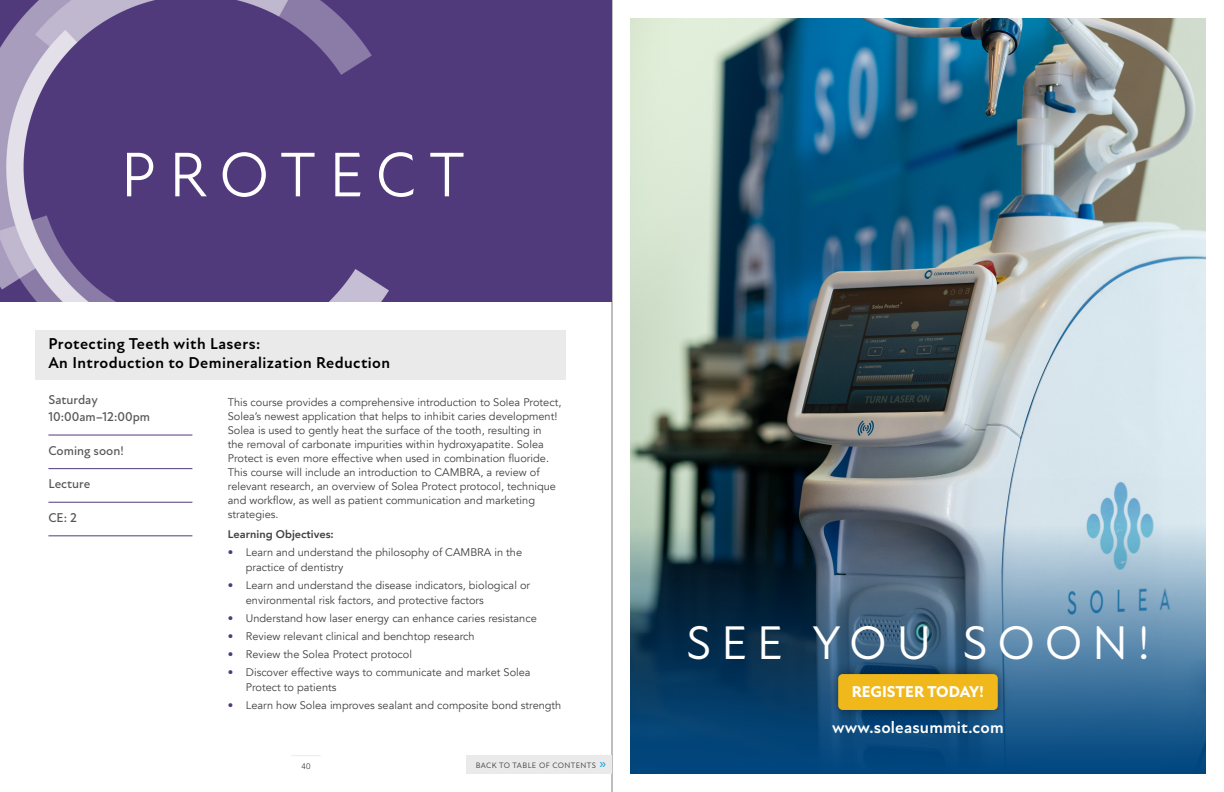
<style>
.page{position:relative;width:1224px;height:792px;background:#fff}
.page>*{position:absolute;margin:0;border:0;box-sizing:border-box;transform-origin:0 0}
.t1{font:64px "New Atten";letter-spacing:.195em;color:#fff}
.t2{font:48px "New Atten";letter-spacing:.2em;color:#fff}
.t3{font:700 17px "New Atten";letter-spacing:.01em;color:#fff}
.t4{font:700 16px/19.2px "New Atten";letter-spacing:.025em;color:#000}
.t5{font:800 16px "New Atten";color:#fff}
.t6{font:500 13px/17px "New Atten";color:#565659}
.t7{font:11px/14px "Avenir";color:#414042}
.t8{font:800 11px "Avenir";color:#414042}
.t9{font:8px "New Atten";letter-spacing:.05em;color:#414042}
.t10{font:8px "Avenir";color:#414042}
.s1{color:#513a7b}
.s2{font-size:14px;color:#009ddc}
</style>
<div class="page">
<hr style="left:291px;top:755px;width:30px;height:1px;background:#ebeaea">
<hr style="left:612px;top:0;width:1px;height:792px;background:#7b7c7f">
<hr style="left:48px;top:435px;width:144px;height:1px;background:#513a7b">
<hr style="left:48px;top:468px;width:144px;height:1px;background:#513a7b">
<hr style="left:48px;top:502px;width:144px;height:1px;background:#513a7b">
<hr style="left:48px;top:536px;width:144px;height:1px;background:#513a7b">
<div style="left:35px;top:330px;width:531px;height:50px;background:#ebeaea"></div>
<div style="left:0;top:0;width:612px;height:302px;background:#513a7b"></div>
<img style="left:0;top:0;width:388px;height:302px">
<img style="left:630px;top:18px;width:576px;height:461px">
<img style="left:630px;top:479px;width:576px;height:295px">
<div style="left:826px;top:662px;width:184px;height:60px;background:#000;opacity:.5"></div>
<div style="left:838px;top:674px;width:160px;height:36px;background:#f1b81b;border-radius:4px"></div>
<div style="left:466px;top:755px;width:145px;height:19px;background:#ebeaea"></div>
<h1 class="t1" style="left:120px;top:137px;width:346px">PROTECT</h1>
<h3 class="t4" style="left:48px;top:334px;width:343px">Protecting Teeth with Lasers:<br>An Introduction to Demineralization Reduction</h3>
<p class="t6" style="left:48px;top:392px;width:103px">Saturday<br>10:00am–12:00pm</p>
<p class="t6" style="left:48px;top:442px;width:77px">Coming soon!</p>
<p class="t6" style="left:48px;top:476px;width:43px">Lecture</p>
<p class="t6" style="left:48px;top:509px;width:30px">CE: 2</p>
<p class="t7" style="left:228px;top:395px;width:335px">This course provides a comprehensive introduction to Solea Protect, Solea’s newest application that helps to inhibit caries development!<br>Solea is used to gently heat the surface of the tooth, resulting in<br>the removal of carbonate impurities within hydroxyapatite. Solea Protect is even more effective when used in combination fluoride.<br>This course will include an introduction to CAMBRA, a review of relevant research, an overview of Solea Protect protocol, technique and workflow, as well as patient communication and marketing strategies.</p>
<p class="t8" style="left:228px;top:524px;width:107px">Learning Objectives:</p>
<p class="t7" style="left:246px;top:545px;width:278px;line-height:15px;text-indent:-18px"><span class="s1">•</span> Learn and understand the philosophy of CAMBRA in the practice of dentistry</p>
<p class="t7" style="left:246px;top:578px;width:286px;line-height:15px;text-indent:-18px"><span class="s1">•</span> Learn and understand the disease indicators, biological or environmental risk factors, and protective factors</p>
<p class="t7" style="left:228px;top:611px;width:310px"><span class="s1">•</span> Understand how laser energy can enhance caries resistance</p>
<p class="t7" style="left:228px;top:629px;width:248px"><span class="s1">•</span> Review relevant clinical and benchtop research</p>
<p class="t7" style="left:228px;top:647px;width:186px"><span class="s1">•</span> Review the Solea Protect protocol</p>
<p class="t7" style="left:246px;top:665px;width:286px;line-height:15px;text-indent:-18px"><span class="s1">•</span> Discover effective ways to communicate and market Solea<br>Protect to patients</p>
<p class="t7" style="left:228px;top:698px;width:335px"><span class="s1">•</span> Learn how Solea improves sealant and composite bond strength</p>
<p class="t10" style="left:302px;top:761px;width:10px">40</p>
<p class="t9" style="left:476px;top:760px;width:132px">BACK TO TABLE OF CONTENTS <span class="s2">»</span></p>
<h2 class="t2" style="left:686px;top:615px;width:465px">SEE YOU SOON!</h2>
<h3 class="t5" style="left:852px;top:683px;width:133px">REGISTER TODAY!</h3>
<h3 class="t3" style="left:832px;top:718px;width:173px">www.soleasummit.com</h3>
</div>
